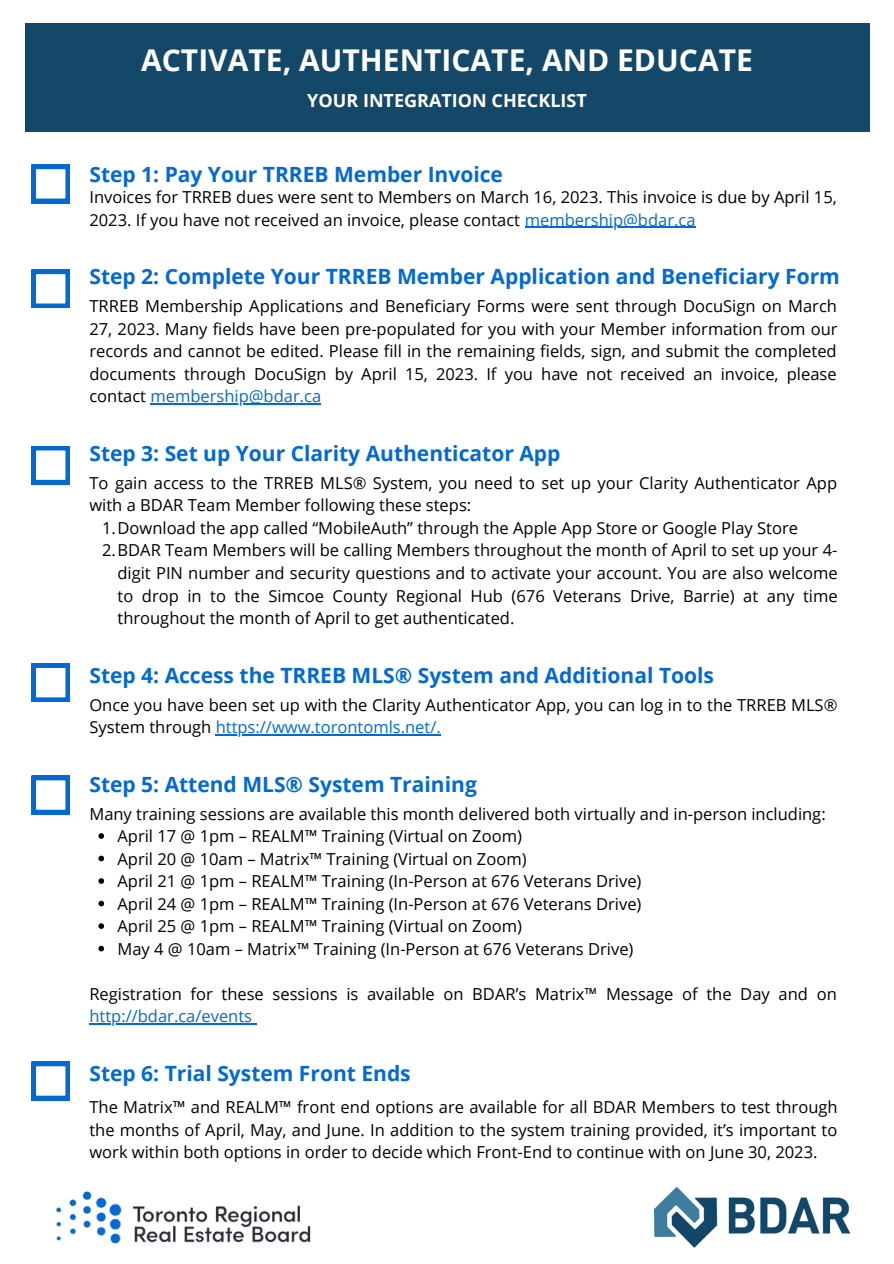
<style>
.page{position:relative;width:894px;height:1264px;background:#fff}
.page>*{position:absolute;margin:0;border:0;box-sizing:border-box;transform-origin:0 0}
.t1{font:700 30px "Open Sans";color:#fff}
.t2{font:700 21px "Open Sans";color:#026ad2}
.t3{font:700 18px "Open Sans";color:#fff}
.t4{font:16.5px/22.5px "Open Sans";color:#000}
.t5{font:16.5px "Open Sans";color:#026ad2}
.s1{color:#026ad2}
</style>
<div class="page">
<div style="left:25px;top:23px;width:844px;height:109px;background:#144868"></div>
<svg style="left:32px;top:165px;width:38px;height:38px"></svg>
<svg style="left:32px;top:270px;width:38px;height:38px"></svg>
<svg style="left:32px;top:446px;width:38px;height:38px"></svg>
<svg style="left:32px;top:663px;width:38px;height:38px"></svg>
<svg style="left:32px;top:776px;width:38px;height:38px"></svg>
<svg style="left:32px;top:1061px;width:38px;height:39px"></svg>
<img style="left:55px;top:1191px;width:256px;height:53px">
<img style="left:654px;top:1187px;width:197px;height:61px">
<hr style="left:524px;top:227px;width:171px;height:1px;background:#026ad2">
<hr style="left:150px;top:403px;width:171px;height:1px;background:#026ad2">
<hr style="left:216px;top:734px;width:225px;height:1px;background:#026ad2">
<svg style="left:98px;top:833px;width:6px;height:5px"></svg>
<svg style="left:98px;top:855px;width:6px;height:6px"></svg>
<svg style="left:98px;top:878px;width:6px;height:5px"></svg>
<svg style="left:98px;top:900px;width:6px;height:6px"></svg>
<svg style="left:98px;top:923px;width:6px;height:5px"></svg>
<svg style="left:98px;top:945px;width:6px;height:6px"></svg>
<hr style="left:89px;top:1023px;width:163px;height:1px;background:#026ad2">
<h1 class="t1" style="left:141px;top:39px;width:613px">ACTIVATE, AUTHENTICATE, AND EDUCATE</h1>
<p class="t3" style="left:307px;top:87px;width:281px">YOUR INTEGRATION CHECKLIST</p>
<p class="t2" style="left:89px;top:160px;width:415px">Step 1: Pay Your TRREB Member Invoice</p>
<p class="t4" style="left:89px;top:185px;width:748px">Invoices for TRREB dues were sent to Members on March 16, 2023. This invoice is due by April 15,<br>2023. If you have not received an invoice, please contact <span class="s1">membership@bdar.ca</span></p>
<p class="t2" style="left:89px;top:262px;width:751px">Step 2: Complete Your TRREB Member Application and Beneficiary Form</p>
<p class="t4" style="left:89px;top:294px;width:749px;text-align:justify">TRREB Membership Applications and Beneficiary Forms were sent through DocuSign on March 27, 2023. Many fields have been pre-populated for you with your Member information from our records and cannot be edited. Please fill in the remaining fields, sign, and submit the completed documents through DocuSign by April 15, 2023. If you have not received an invoice, please contact <span class="s1">membership@bdar.ca</span></p>
<p class="t2" style="left:89px;top:438px;width:472px">Step 3: Set up Your Clarity Authenticator App</p>
<p class="t4" style="left:89px;top:471px;width:749px">To gain access to the TRREB MLS® System, you need to set up your Clarity Authenticator App with a BDAR Team Member following these steps:</p>
<p class="t4" style="left:102px;top:516px;width:697px">1.Download the app called “MobileAuth” through the Apple App Store or Google Play Store</p>
<p class="t4" style="left:102px;top:539px;width:736px">2.BDAR Team Members will be calling Members throughout the month of April to set up your 4-</p>
<p class="t4" style="left:117px;top:561px;width:721px">digit PIN number and security questions and to activate your account. You are also welcome</p>
<p class="t4" style="left:117px;top:584px;width:721px">to drop in to the Simcoe County Regional Hub (676 Veterans Drive, Barrie) at any time</p>
<p class="t4" style="left:117px;top:606px;width:398px">throughout the month of April to get authenticated.</p>
<p class="t2" style="left:89px;top:660px;width:626px">Step 4: Access the TRREB MLS® System and Additional Tools</p>
<p class="t4" style="left:89px;top:693px;width:749px">Once you have been set up with the Clarity Authenticator App, you can log in to the TRREB MLS®<br>System through <span class="s1">https://www.torontomls.net/.</span></p>
<p class="t2" style="left:89px;top:769px;width:389px">Step 5: Attend MLS® System Training</p>
<p class="t4" style="left:117px;top:824px;width:525px">April 17 @ 1pm – REALM™ Training (Virtual on Zoom)<br>April 20 @ 10am – Matrix™ Training (Virtual on Zoom)<br>April 21 @ 1pm – REALM™ Training (In-Person at 676 Veterans Drive)<br>April 24 @ 1pm – REALM™ Training (In-Person at 676 Veterans Drive)<br>April 25 @ 1pm – REALM™ Training (Virtual on Zoom)<br>May 4 @ 10am – Matrix™ Training (In-Person at 676 Veterans Drive)</p>
<p class="t4" style="left:89px;top:802px;width:737px">Many training sessions are available this month delivered both virtually and in-person including:</p>
<p class="t4" style="left:89px;top:982px;width:748px">Registration for these sessions is available on BDAR’s Matrix™ Message of the Day and on</p>
<p class="t5" style="left:89px;top:1004px;width:164px">http://bdar.ca/events</p>
<p class="t2" style="left:89px;top:1058px;width:323px">Step 6: Trial System Front Ends</p>
<p class="t4" style="left:89px;top:1095px;width:749px;text-align:justify">The Matrix™ and REALM™ front end options are available for all BDAR Members to test through the months of April, May, and June. In addition to the system training provided, it’s important to work within both options in order to decide which Front-End to continue with on June 30, 2023.</p>
</div>
